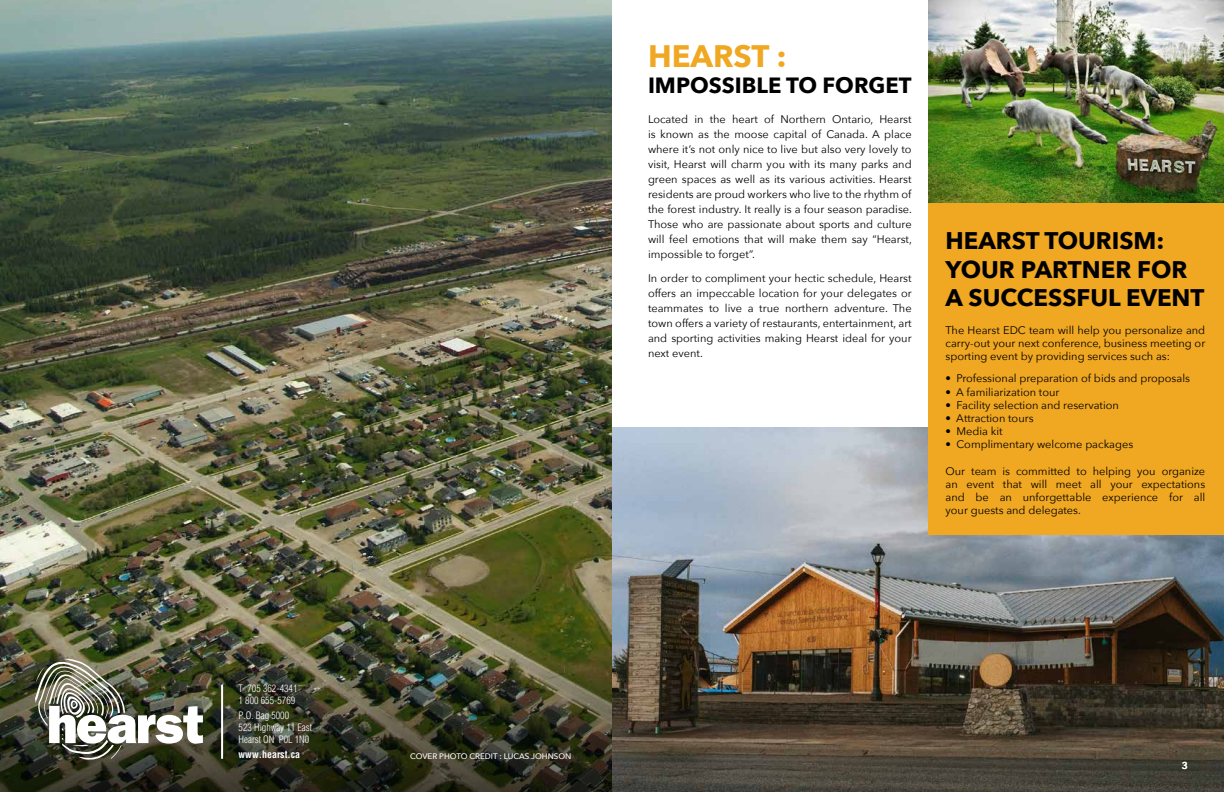
<style>
.page{position:relative;width:1224px;height:792px;background:#fff}
.page>*{position:absolute;margin:0;border:0;box-sizing:border-box;transform-origin:0 0}
.t1{font:700 31px "Avenir Next";color:#f0a721}
.t2{font:700 24px/28.8px "Avenir Next";color:#000}
.t3{font:700 22px "Avenir Next";color:#000}
.t4{font:11px/15px "Avenir Next";color:#000;text-align:justify}
.t5{font:300 condensed 10px/12px "Helvetica";color:#fff}
.t6{font:700 condensed 10px "Helvetica";color:#fff}
.t7{font:600 10px "Avenir Next";color:#fff}
.t8{font:500 8px "Avenir Next";color:#fff}
</style>
<div class="page">
<img style="left:612px;top:428px;width:612px;height:364px">
<img style="left:0;top:0;width:612px;height:643px">
<img style="left:928px;top:0;width:296px;height:203px">
<div style="left:928px;top:203px;width:296px;height:332px;background:#f0a721"></div>
<img style="left:0;top:643px;width:612px;height:149px">
<hr style="left:221px;top:685px;width:2px;height:74px;background:#fff">
<img style="left:35px;top:659px;width:168px;height:101px">
<p class="t5" style="left:239px;top:682px;width:60px">T 705 362-4341<br>1 800 655-5769</p>
<p class="t5" style="left:239px;top:709px;width:75px">P.O. Bag 5000<br>523 Highway 11 East<br>Hearst ON P0L 1N0</p>
<p class="t6" style="left:239px;top:748px;width:63px">www.hearst.ca</p>
<p class="t8" style="left:410px;top:749px;width:163px">COVER PHOTO CREDIT : LUCAS JOHNSON</p>
<h1 class="t1" style="left:648px;top:29px;width:140px">HEARST :</h1>
<h3 class="t3" style="left:648px;top:67px;width:265px">IMPOSSIBLE TO FORGET</h3>
<p class="t4" style="left:648px;top:111px;width:266px">Located in the heart of Northern Ontario, Hearst is known as the moose capital of Canada. A place where it’s not only nice to live but also very lovely to visit, Hearst will charm you with its many parks and green spaces as well as its various activities. Hearst residents are proud workers who live to the rhythm of the forest industry. It really is a four season paradise.<br>Those who are passionate about sports and culture will feel emotions that will make them say “Hearst, impossible to forget”.</p>
<p class="t4" style="left:648px;top:270px;width:265px">In order to compliment your hectic schedule, Hearst offers an impeccable location for your delegates or teammates to live a true northern adventure. The town offers a variety of restaurants, entertainment, art and sporting activities making Hearst ideal for your next event.</p>
<h2 class="t2" style="left:946px;top:226px;width:261px">HEARST TOURISM:<br>YOUR PARTNER FOR<br>A SUCCESSFUL EVENT</h2>
<p class="t4" style="left:946px;top:323px;width:261px;line-height:13.2px">The Hearst EDC team will help you personalize and carry-out your next conference, business meeting or sporting event by providing services such as:</p>
<p class="t4" style="left:946px;top:371px;width:246px">• Professional preparation of bids and proposals</p>
<p class="t4" style="left:946px;top:384px;width:116px">• A familiarization tour</p>
<p class="t4" style="left:946px;top:397px;width:175px">• Facility selection and reservation</p>
<p class="t4" style="left:946px;top:410px;width:90px">• Attraction tours</p>
<p class="t4" style="left:946px;top:424px;width:59px">• Media kit</p>
<p class="t4" style="left:946px;top:437px;width:189px">• Complimentary welcome packages</p>
<p class="t4" style="left:946px;top:464px;width:261px;line-height:13.2px">Our team is committed to helping you organize an event that will meet all your expectations and be an unforgettable experience for all your guests and delegates.</p>
<p class="t7" style="left:1182px;top:757px;width:8px">3</p>
</div>
